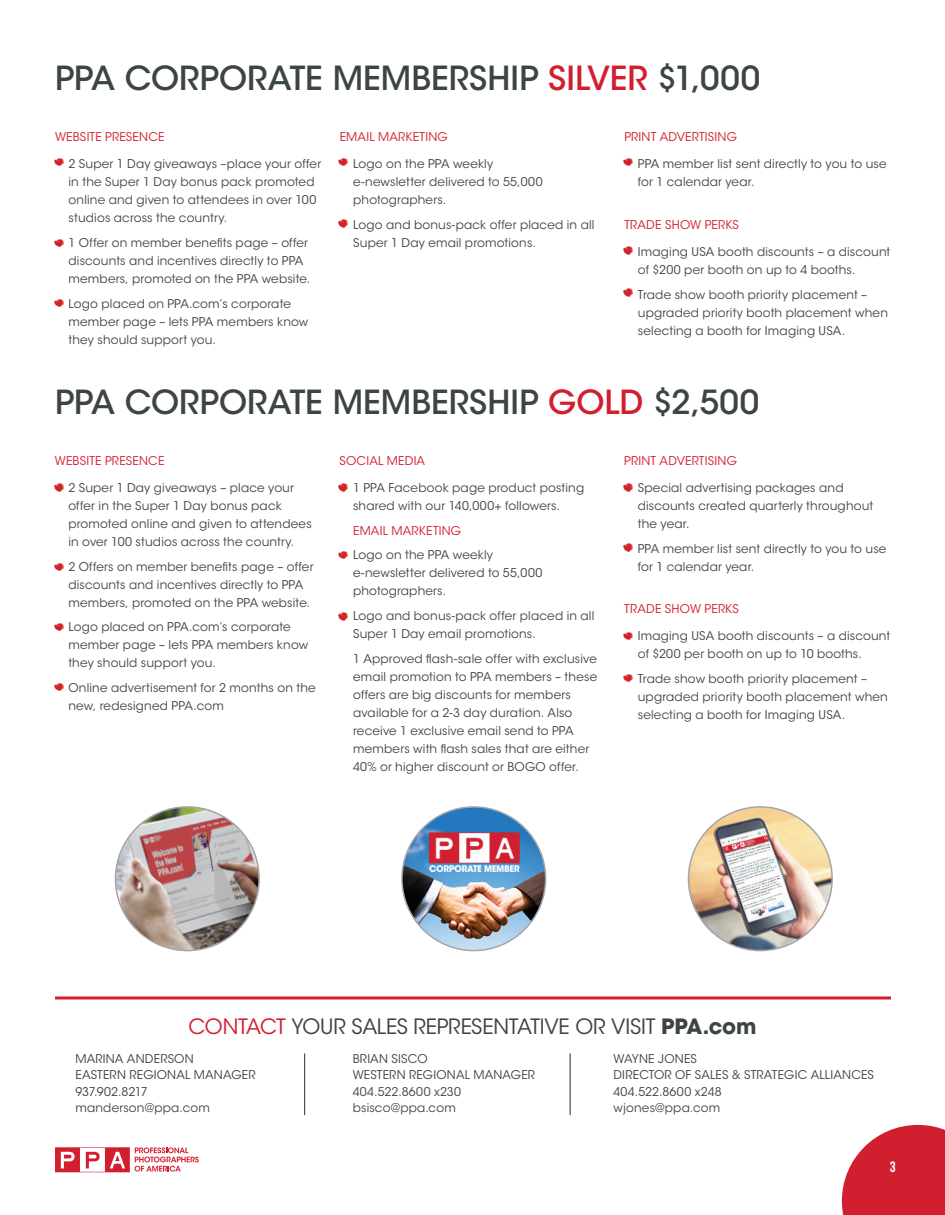
<style>
.page{position:relative;width:945px;height:1215px;background:#fff}
.page>*{position:absolute;margin:0;border:0;box-sizing:border-box;transform-origin:0 0}
.t1{font:500 33px "ITC Avant Garde Std";color:#3c4543}
.t2{font:21px "ITC Avant Garde Std";letter-spacing:-.015em;color:#3c4543}
.t3{font:700 15px "Bebas Neue";color:#fff}
.t4{font:12px/18px "ITC Avant Garde Std";letter-spacing:.015em;color:#3c4543}
.t5{font:12px "ITC Avant Garde Std";letter-spacing:.015em;color:#d21f2f}
.s1{color:#d21f2f}
.s2{font-weight:700}
</style>
<div class="page">
<svg style="left:842px;top:1125px;width:103px;height:90px;background:#d83d4b"></svg>
<hr style="left:55px;top:996px;width:836px;height:3px;background:#d21f2f">
<hr style="left:304px;top:1053px;width:1px;height:62px;background:#3c4543">
<hr style="left:570px;top:1053px;width:1px;height:62px;background:#3c4543">
<svg style="left:55px;top:1147px;width:144px;height:25px"></svg>
<svg style="left:55px;top:158px;width:9px;height:8px"></svg>
<svg style="left:55px;top:484px;width:9px;height:7px"></svg>
<svg style="left:623px;top:158px;width:9px;height:8px"></svg>
<svg style="left:623px;top:484px;width:9px;height:7px"></svg>
<svg style="left:338px;top:158px;width:9px;height:8px"></svg>
<svg style="left:338px;top:484px;width:9px;height:7px"></svg>
<svg style="left:55px;top:239px;width:9px;height:8px"></svg>
<svg style="left:55px;top:563px;width:9px;height:8px"></svg>
<svg style="left:623px;top:247px;width:9px;height:7px"></svg>
<svg style="left:623px;top:544px;width:9px;height:7px"></svg>
<svg style="left:338px;top:220px;width:9px;height:7px"></svg>
<svg style="left:338px;top:551px;width:9px;height:8px"></svg>
<svg style="left:338px;top:613px;width:9px;height:7px"></svg>
<svg style="left:55px;top:299px;width:9px;height:8px"></svg>
<svg style="left:55px;top:623px;width:9px;height:8px"></svg>
<svg style="left:55px;top:683px;width:9px;height:8px"></svg>
<svg style="left:623px;top:289px;width:9px;height:7px"></svg>
<svg style="left:623px;top:632px;width:9px;height:8px"></svg>
<svg style="left:623px;top:674px;width:9px;height:8px"></svg>
<img style="left:115px;top:807px;width:144px;height:144px;border-radius:72px">
<img style="left:402px;top:807px;width:144px;height:144px;border-radius:72px">
<img style="left:688px;top:807px;width:144px;height:144px;border-radius:72px">
<h1 class="t1" style="left:55px;top:57px;width:707px">PPA CORPORATE MEMBERSHIP <span class="s1">SILVER</span> $1,000</h1>
<p class="t5" style="left:55px;top:130px;width:111px">WEBSITE PRESENCE</p>
<p class="t4" style="left:69px;top:155px;width:254px">2 Super 1 Day giveaways –place your offer in the Super 1 Day bonus pack promoted online and given to attendees in over 100 studios across the country.</p>
<p class="t4" style="left:69px;top:234px;width:243px">1 Offer on member benefits page – offer discounts and incentives directly to PPA members, promoted on the PPA website.</p>
<p class="t4" style="left:69px;top:295px;width:241px">Logo placed on PPA.com’s corporate member page – lets PPA members know they should support you.</p>
<p class="t5" style="left:340px;top:130px;width:110px">EMAIL MARKETING</p>
<p class="t4" style="left:353px;top:155px;width:191px">Logo on the PPA weekly e-newsletter delivered to 55,000 photographers.</p>
<p class="t4" style="left:353px;top:216px;width:243px">Logo and bonus-pack offer placed in all<br>Super 1 Day email promotions.</p>
<p class="t5" style="left:624px;top:130px;width:114px">PRINT ADVERTISING</p>
<p class="t4" style="left:638px;top:155px;width:250px">PPA member list sent directly to you to use for 1 calendar year.</p>
<p class="t5" style="left:624px;top:217px;width:116px">TRADE SHOW PERKS</p>
<p class="t4" style="left:638px;top:243px;width:254px">Imaging USA booth discounts – a discount of $200 per booth on up to 4 booths.</p>
<p class="t4" style="left:638px;top:286px;width:252px">Trade show booth priority placement – upgraded priority booth placement when selecting a booth for Imaging USA.</p>
<h1 class="t1" style="left:55px;top:381px;width:706px">PPA CORPORATE MEMBERSHIP <span class="s1">GOLD</span> $2,500</h1>
<p class="t5" style="left:55px;top:453px;width:111px">WEBSITE PRESENCE</p>
<p class="t4" style="left:68px;top:479px;width:245px">2 Super 1 Day giveaways – place your offer in the Super 1 Day bonus pack promoted online and given to attendees in over 100 studios across the country.</p>
<p class="t4" style="left:68px;top:557px;width:247px">2 Offers on member benefits page – offer discounts and incentives directly to PPA members, promoted on the PPA website.</p>
<p class="t4" style="left:68px;top:618px;width:241px">Logo placed on PPA.com’s corporate member page – lets PPA members know they should support you.</p>
<p class="t4" style="left:68px;top:679px;width:249px">Online advertisement for 2 months on the new, redesigned PPA.com</p>
<p class="t5" style="left:340px;top:453px;width:87px">SOCIAL MEDIA</p>
<p class="t4" style="left:353px;top:479px;width:233px">1 PPA Facebook page product posting shared with our 140,000+ followers.</p>
<p class="t5" style="left:353px;top:523px;width:110px">EMAIL MARKETING</p>
<p class="t4" style="left:353px;top:546px;width:191px">Logo on the PPA weekly e-newsletter delivered to 55,000 photographers.</p>
<p class="t4" style="left:353px;top:607px;width:243px">Logo and bonus-pack offer placed in all<br>Super 1 Day email promotions.</p>
<p class="t4" style="left:353px;top:650px;width:246px">1 Approved flash-sale offer with exclusive email promotion to PPA members – these offers are big discounts for members available for a 2-3 day duration. Also receive 1 exclusive email send to PPA members with flash sales that are either 40% or higher discount or BOGO offer.</p>
<p class="t5" style="left:624px;top:453px;width:114px">PRINT ADVERTISING</p>
<p class="t4" style="left:638px;top:479px;width:237px">Special advertising packages and discounts created quarterly throughout the year.</p>
<p class="t4" style="left:638px;top:539px;width:250px">PPA member list sent directly to you to use for 1 calendar year.</p>
<p class="t5" style="left:624px;top:602px;width:116px">TRADE SHOW PERKS</p>
<p class="t4" style="left:638px;top:627px;width:254px">Imaging USA booth discounts – a discount of $200 per booth on up to 10 booths.</p>
<p class="t4" style="left:638px;top:670px;width:252px">Trade show booth priority placement – upgraded priority booth placement when selecting a booth for Imaging USA.</p>
<h2 class="t2" style="left:189px;top:1014px;width:569px"><span class="s1">CONTACT</span> YOUR SALES REPRESENTATIVE OR VISIT <span class="s2">PPA.com</span></h2>
<p class="t4" style="left:75px;top:1050px;width:182px;line-height:16.5px">MARINA ANDERSON<br>EASTERN REGIONAL MANAGER<br>937.902.8217 manderson@ppa.com</p>
<p class="t4" style="left:613px;top:1050px;width:262px;line-height:16.5px">WAYNE JONES<br>DIRECTOR OF SALES &amp; STRATEGIC ALLIANCES<br>404.522.8600 x248<br>wjones@ppa.com</p>
<p class="t4" style="left:353px;top:1050px;width:184px;line-height:16.5px">BRIAN SISCO<br>WESTERN REGIONAL MANAGER<br>404.522.8600 x230 bsisco@ppa.com</p>
<p class="t3" style="left:890px;top:1159px;width:7px">3</p>
</div>
